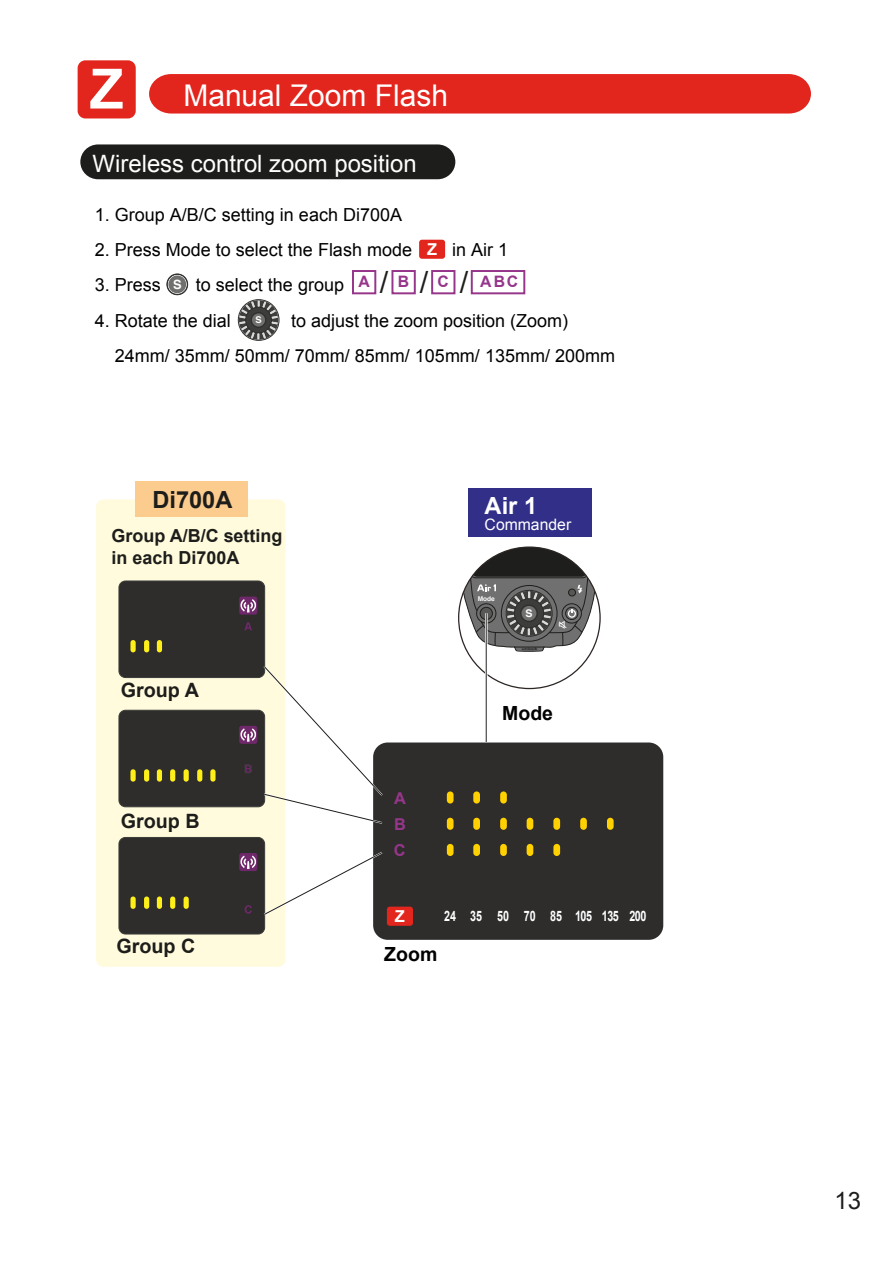
<style>
.page{position:relative;width:893px;height:1263px;background:#fff}
.page>*{position:absolute;margin:0;border:0;box-sizing:border-box;transform-origin:0 0}
.t1{font:700 55.5px "Arial";color:#fff}
.t2{font:30.75px "Arial";color:#1d1d1b}
.t3{font:30px "Arial";color:#fff}
.t4{font:24px "Arial";color:#1d1d1b}
.t5{font:23.85px "Arial";color:#fff}
.t6{font:700 23.55px "Arial";color:#1d1d1b}
.t7{font:700 23.55px "Arial";color:#fff}
.t8{font:700 19.8px "Arial";color:#1d1d1b}
.t9{font:700 19.5px "Arial";color:#000101}
.t10{font:18px/35.1px "Arial";color:#000101}
.t11{font:700 18px/21.6px "Arial";color:#1d1d1b}
.t12{font:700 16.5px "Arial";color:#fff}
.t13{font:700 16.35px/26.1px "Arial";color:#96368b;text-align:justify}
.t14{font:700 16.35px "Arial";color:#fff}
.t15{font:15.75px "Arial";color:#fff}
.t16{font:700 15.75px "Arial";color:#96368b}
.t17{font:700 14.4px "Arial";letter-spacing:-.05em;color:#fff;scale:.75 1}
.t18{font:700 12.9px "Helvetica";color:#fff}
.t19{font:700 10.65px "Helvetica";color:#fff}
.t20{font:700 9.45px "Helvetica";color:#fff}
.t21{font:700 6.6px "Helvetica";color:#fff}
.t22{font:3.3px "Arial";color:#000101;scale:1.63 1}
</style>
<div class="page">
<div style="left:373px;top:742px;width:290px;height:198px;background:#2e2d2c;border-radius:15px"></div>
<div style="left:447px;top:791px;width:7px;height:12px;background:#ffd100;border-radius:3px"></div>
<div style="left:447px;top:818px;width:7px;height:12px;background:#ffd100;border-radius:3px"></div>
<div style="left:447px;top:844px;width:7px;height:12px;background:#ffd100;border-radius:3px"></div>
<div style="left:473px;top:791px;width:7px;height:12px;background:#ffd100;border-radius:3px"></div>
<div style="left:473px;top:818px;width:7px;height:12px;background:#ffd100;border-radius:3px"></div>
<div style="left:473px;top:844px;width:7px;height:12px;background:#ffd100;border-radius:3px"></div>
<div style="left:500px;top:791px;width:7px;height:12px;background:#ffd100;border-radius:3px"></div>
<div style="left:500px;top:818px;width:7px;height:12px;background:#ffd100;border-radius:3px"></div>
<div style="left:500px;top:844px;width:7px;height:12px;background:#ffd100;border-radius:3px"></div>
<div style="left:527px;top:818px;width:6px;height:12px;background:#ffd100;border-radius:3px"></div>
<div style="left:527px;top:844px;width:6px;height:12px;background:#ffd100;border-radius:3px"></div>
<div style="left:553px;top:818px;width:7px;height:12px;background:#ffd100;border-radius:3px"></div>
<div style="left:553px;top:844px;width:7px;height:12px;background:#ffd100;border-radius:3px"></div>
<div style="left:580px;top:818px;width:7px;height:12px;background:#ffd100;border-radius:3px"></div>
<div style="left:607px;top:818px;width:7px;height:12px;background:#ffd100;border-radius:3px"></div>
<div style="left:149px;top:74px;width:662px;height:40px;background:#e2251d"></div>
<div style="left:80px;top:144px;width:375px;height:35px;background:#1d1d1b;border-radius:18px"></div>
<div style="left:96px;top:499px;width:190px;height:468px;background:#fffbdc;border-radius:7px"></div>
<svg style="left:459px;top:548px;width:141px;height:140px"></svg>
<hr style="left:485px;top:613px;width:3px;height:129px;background:#fff">
<div style="left:238px;top:299px;width:41px;height:42px;border:1px solid #2d2e2c;border-radius:50%"></div>
<svg style="left:239px;top:300px;width:39px;height:40px"></svg>
<svg style="left:239px;top:301px;width:39px;height:38px"></svg>
<div style="left:167px;top:274px;width:21px;height:21px;border:1px solid #2d2e2c;border-radius:50%"></div>
<div style="left:168px;top:275px;width:18px;height:18px;background:#70706f;border-radius:50%"></div>
<div style="left:119px;top:710px;width:146px;height:97px;background:#2e2d2c;border-radius:7px"></div>
<div style="left:119px;top:710px;width:146px;height:97px;border:1px solid #3c3c3b;border-radius:7px"></div>
<div style="left:239px;top:726px;width:18px;height:18px;background:#6f286a;border-radius:2px"></div>
<svg style="left:240px;top:728px;width:16px;height:14px"></svg>
<svg style="left:245px;top:764px;width:7px;height:9px"></svg>
<svg style="left:183px;top:769px;width:6px;height:13px"></svg>
<div style="left:130px;top:769px;width:6px;height:13px;background:#ffef19;border-radius:3px"></div>
<div style="left:157px;top:769px;width:5px;height:13px;background:#ffef19;border-radius:3px"></div>
<div style="left:170px;top:769px;width:5px;height:13px;background:#ffef19;border-radius:3px"></div>
<div style="left:184px;top:769px;width:5px;height:13px;background:#ffef19;border-radius:3px"></div>
<div style="left:197px;top:769px;width:5px;height:13px;background:#ffef19;border-radius:3px"></div>
<div style="left:210px;top:769px;width:6px;height:13px;background:#ffef19;border-radius:3px"></div>
<div style="left:144px;top:769px;width:5px;height:13px;background:#ffef19;border-radius:3px"></div>
<div style="left:119px;top:837px;width:146px;height:97px;background:#2e2d2c;border-radius:7px"></div>
<div style="left:119px;top:837px;width:146px;height:97px;border:1px solid #3c3c3b;border-radius:7px"></div>
<div style="left:239px;top:853px;width:18px;height:18px;background:#6f286a;border-radius:2px"></div>
<svg style="left:240px;top:855px;width:16px;height:14px"></svg>
<svg style="left:244px;top:905px;width:8px;height:9px"></svg>
<div style="left:130px;top:896px;width:6px;height:13px;background:#ffef19;border-radius:3px"></div>
<div style="left:157px;top:896px;width:5px;height:13px;background:#ffef19;border-radius:3px"></div>
<div style="left:170px;top:896px;width:5px;height:13px;background:#ffef19;border-radius:3px"></div>
<div style="left:184px;top:896px;width:5px;height:13px;background:#ffef19;border-radius:3px"></div>
<div style="left:144px;top:896px;width:5px;height:13px;background:#ffef19;border-radius:3px"></div>
<div style="left:135px;top:481px;width:112px;height:35px;background:#fccb8e"></div>
<div style="left:468px;top:488px;width:123px;height:49px;background:#322f88"></div>
<div style="left:119px;top:581px;width:146px;height:96px;background:#2e2d2c;border-radius:7px"></div>
<div style="left:119px;top:581px;width:146px;height:97px;border:1px solid #3c3c3b;border-radius:7px"></div>
<div style="left:239px;top:596px;width:18px;height:19px;background:#6f286a;border-radius:2px"></div>
<svg style="left:240px;top:599px;width:16px;height:13px"></svg>
<svg style="left:244px;top:622px;width:8px;height:9px"></svg>
<div style="left:130px;top:640px;width:6px;height:12px;background:#ffef19;border-radius:3px"></div>
<div style="left:157px;top:640px;width:5px;height:12px;background:#ffef19;border-radius:3px"></div>
<div style="left:170px;top:640px;width:6px;height:13px;border:1px solid #2e2d2c;border-radius:3px"></div>
<div style="left:183px;top:640px;width:6px;height:13px;border:1px solid #2e2d2c;border-radius:3px"></div>
<div style="left:197px;top:640px;width:6px;height:13px;border:1px solid #2e2d2c;border-radius:3px"></div>
<div style="left:144px;top:640px;width:5px;height:12px;background:#ffef19;border-radius:3px"></div>
<div style="left:352px;top:270px;width:24px;height:24px;border:2px solid #96368b"></div>
<div style="left:391px;top:270px;width:25px;height:24px;border:2px solid #96368b"></div>
<div style="left:431px;top:270px;width:24px;height:24px;border:2px solid #96368b"></div>
<div style="left:471px;top:270px;width:54px;height:24px;border:2px solid #96368b"></div>
<hr style="left:486px;top:613px;width:1px;height:129px;background:#575756">
<svg style="left:262px;top:664px;width:152px;height:167px"></svg>
<svg style="left:262px;top:840px;width:151px;height:86px"></svg>
<div style="left:78px;top:60px;width:58px;height:58px;background:#e2251d;border-radius:8px"></div>
<div style="left:419px;top:240px;width:26px;height:19px;background:#e2251d;border-radius:3px"></div>
<h1 class="t1" style="left:90px;top:52px;width:35px">Z</h1>
<h3 class="t3" style="left:183px;top:76px;width:266px">Manual Zoom Flash</h3>
<h3 class="t5" style="left:93px;top:148px;width:326px">Wireless control zoom position</h3>
<p class="t10" style="left:95px;top:198px;width:309px">1. Group A/B/C setting in each Di700A</p>
<p class="t10" style="left:95px;top:233px;width:319px">2. Press Mode to select the Flash mode</p>
<p class="t10" style="left:452px;top:233px;width:58px">in Air 1</p>
<p class="t10" style="left:95px;top:268px;width:68px">3. Press</p>
<p class="t10" style="left:196px;top:268px;width:150px">to select the group</p>
<p class="t10" style="left:95px;top:303px;width:138px">4. Rotate the dial</p>
<p class="t14" style="left:427px;top:239px;width:11px">Z</p>
<h2 class="t2" style="left:380px;top:262px;width:90px">///</h2>
<p class="t16" style="left:358px;top:271px;width:13px">A</p>
<p class="t16" style="left:398px;top:271px;width:13px">B</p>
<p class="t16" style="left:438px;top:271px;width:13px">C</p>
<p class="t16" style="left:480px;top:271px;width:40px">ABC</p>
<p class="t18" style="left:173px;top:274px;width:10px">S</p>
<p class="t10" style="left:115px;top:303px;width:502px;text-indent:176px">to adjust the zoom position (Zoom)<br>24mm/ 35mm/ 50mm/ 70mm/ 85mm/ 105mm/ 135mm/ 200mm</p>
<p class="t20" style="left:255px;top:312px;width:8px">S</p>
<h3 class="t6" style="left:152px;top:484px;width:82px">Di700A</h3>
<h3 class="t7" style="left:485px;top:490px;width:54px">Air 1</h3>
<p class="t15" style="left:485px;top:514px;width:88px">Commander</p>
<p class="t11" style="left:112px;top:525px;width:172px">Group A/B/C setting in each Di700A</p>
<p class="t8" style="left:121px;top:677px;width:80px">Group A</p>
<p class="t8" style="left:121px;top:807px;width:80px">Group B</p>
<p class="t8" style="left:116px;top:933px;width:80px">Group C</p>
<p class="t13" style="left:394px;top:785px;width:14px">A B C</p>
<p class="t21" style="left:478px;top:593px;width:19px">Mode</p>
<p class="t19" style="left:525px;top:605px;width:9px">S</p>
<p class="t22" style="left:522px;top:647px;width:11px">unlock</p>
<p class="t9" style="left:502px;top:700px;width:52px">Mode</p>
<p class="t12" style="left:395px;top:905px;width:12px">Z</p>
<p class="t17" style="left:444px;top:906px;width:271px">24 35 50 70 85 105 135 200</p>
<p class="t9" style="left:384px;top:941px;width:55px">Zoom</p>
<h3 class="t4" style="left:834px;top:1185px;width:28px">13</h3>
</div>
